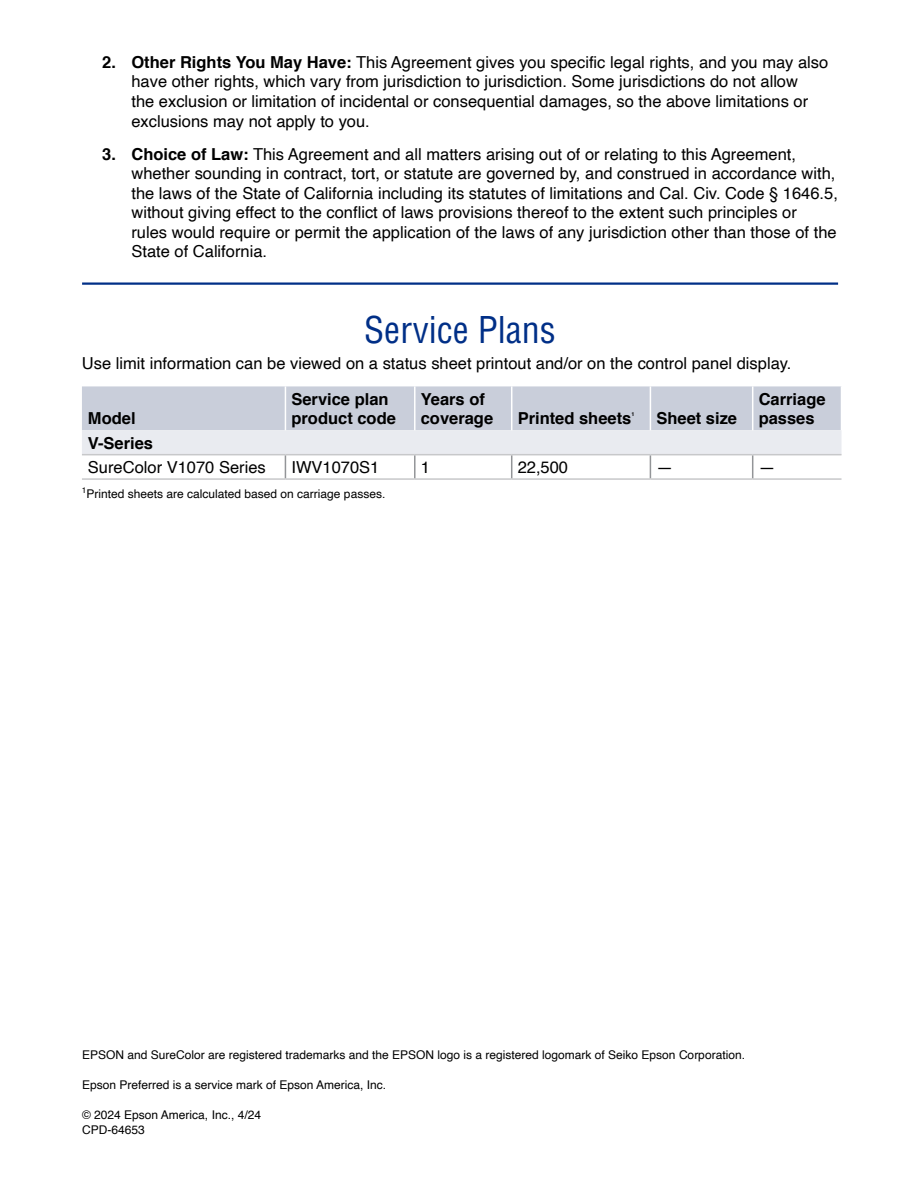
<style>
.page{position:relative;width:918px;height:1188px;background:#fff}
.page>*{position:absolute;margin:0;border:0;box-sizing:border-box;transform-origin:0 0}
.t1{font:condensed 36px "Helvetica";color:#002f87}
.t2{font:16.5px/19.5px "Helvetica";color:#000}
.t3{font:700 16.5px/19.5px "Helvetica";color:#000}
.t4{font:12px/15px "Helvetica";color:#000}
.t5{font:700 5.4px "Helvetica";color:#000}
.s1{font-weight:700}
</style>
<div class="page">
<hr style="left:82px;top:282px;width:756px;height:3px;background:#002f87">
<hr style="left:82px;top:478px;width:203px;height:2px;background:#c7c8ca">
<hr style="left:285px;top:478px;width:130px;height:2px;background:#c7c8ca">
<hr style="left:415px;top:478px;width:97px;height:2px;background:#c7c8ca">
<hr style="left:512px;top:478px;width:138px;height:2px;background:#c7c8ca">
<hr style="left:650px;top:478px;width:103px;height:2px;background:#c7c8ca">
<hr style="left:753px;top:478px;width:89px;height:2px;background:#c7c8ca">
<svg style="left:82px;top:386px;width:760px;height:92px"></svg>
<hr style="left:414px;top:386px;width:2px;height:44px;background:#fff">
<hr style="left:511px;top:386px;width:1px;height:44px;background:#fff">
<hr style="left:650px;top:386px;width:1px;height:44px;background:#fff">
<hr style="left:752px;top:386px;width:1px;height:44px;background:#fff">
<hr style="left:841px;top:386px;width:1px;height:44px;background:#fff">
<p class="t2" style="left:131px;top:53px;width:698px;text-indent:-29px"><span class="s1">2. Other Rights You May Have:</span> This Agreement gives you specific legal rights, and you may also have other rights, which vary from jurisdiction to jurisdiction. Some jurisdictions do not allow<br>the exclusion or limitation of incidental or consequential damages, so the above limitations or exclusions may not apply to you.</p>
<p class="t2" style="left:131px;top:144px;width:708px;text-indent:-29px"><span class="s1">3. Choice of Law:</span> This Agreement and all matters arising out of or relating to this Agreement, whether sounding in contract, tort, or statute are governed by, and construed in accordance with, the laws of the State of California including its statutes of limitations and Cal. Civ. Code § 1646.5, without giving effect to the conflict of laws provisions thereof to the extent such principles or<br>rules would require or permit the application of the laws of any jurisdiction other than those of the State of California.</p>
<h1 class="t1" style="left:364px;top:307px;width:193px">Service Plans</h1>
<p class="t2" style="left:82px;top:354px;width:711px">Use limit information can be viewed on a status sheet printout and/or on the control panel display.</p>
<p class="t3" style="left:88px;top:409px;width:49px">Model</p>
<p class="t3" style="left:291px;top:389px;width:106px">Service plan product code</p>
<p class="t3" style="left:421px;top:389px;width:74px">Years of coverage</p>
<p class="t3" style="left:759px;top:389px;width:68px">Carriage passes</p>
<p class="t3" style="left:518px;top:409px;width:115px">Printed sheets</p>
<p class="t5" style="left:631px;top:410px;width:5px">1</p>
<p class="t3" style="left:656px;top:409px;width:82px">Sheet size</p>
<p class="t3" style="left:88px;top:433px;width:67px">V-Series</p>
<p class="t2" style="left:88px;top:458px;width:179px">SureColor V1070 Series</p>
<p class="t2" style="left:291px;top:458px;width:90px">IWV1070S1</p>
<p class="t2" style="left:421px;top:458px;width:11px">1</p>
<p class="t2" style="left:518px;top:458px;width:52px">22,500</p>
<p class="t2" style="left:656px;top:458px;width:18px">—</p>
<p class="t2" style="left:759px;top:458px;width:18px">—</p>
<p class="t4" style="left:82px;top:486px;width:305px"><sup>1</sup>Printed sheets are calculated based on carriage passes.</p>
<p class="t4" style="left:82px;top:1047px;width:664px">EPSON and SureColor are registered trademarks and the EPSON logo is a registered logomark of Seiko Epson Corporation.</p>
<p class="t4" style="left:82px;top:1077px;width:306px">Epson Preferred is a service mark of Epson America, Inc.</p>
<p class="t4" style="left:82px;top:1107px;width:180px">© 2024 Epson America, Inc., 4/24<br>CPD-64653</p>
</div>
